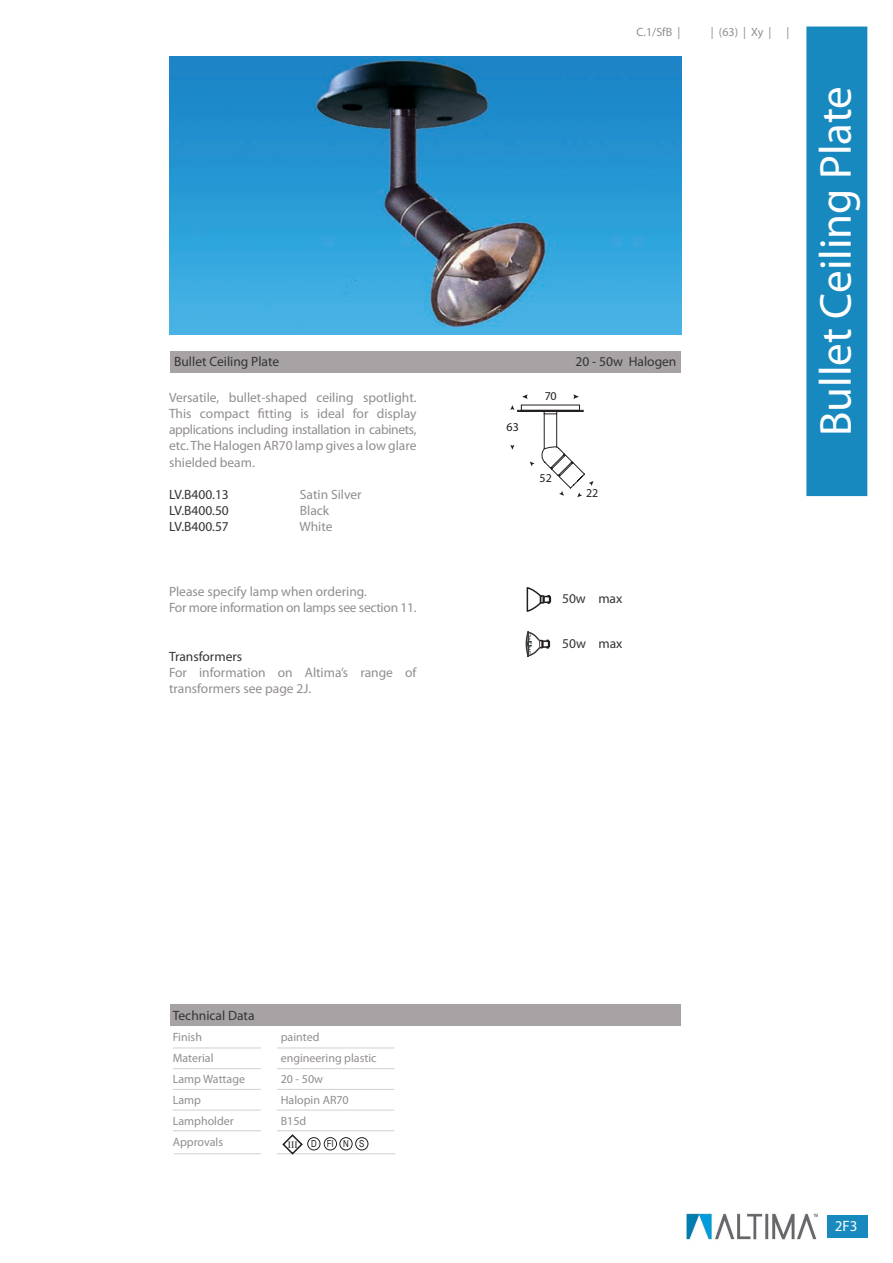
<style>
.page{position:relative;width:893px;height:1263px;background:#fff}
.page>*{position:absolute;margin:0;border:0;box-sizing:border-box;transform-origin:0 0}
.t1{font:45px "Myriad Pro";color:#fff}
.t2{font:15px "Myriad Pro";color:#fff}
.t3{font:13.5px/16.2px "Myriad Pro";color:#928d8f;text-align:justify}
.t4{font:13.5px "Myriad Pro";color:#363433}
.t5{font:13.5px/16.2px "Myriad Pro";letter-spacing:-.02em;color:#928d8f}
.t6{font:12px "Myriad Pro";color:#928d8f}
.t7{font:12px "Myriad Pro";color:#231f20}
.t8{font:9.75px "Arial Narrow";letter-spacing:.985em;color:#231f20}
.t9{font:9.75px "Times New Roman";color:#231f20}
.s1{color:#363433}
</style>
<div class="page">
<img style="left:686px;top:1212px;width:132px;height:28px">
<div style="left:806px;top:27px;width:61px;height:469px;background:#1789bf"></div>
<hr style="left:174px;top:1153px;width:221px;height:1px;background:#cfd1cd">
<div style="left:827px;top:1215px;width:40px;height:22px;background:#1789bf"></div>
<div style="left:170px;top:351px;width:510px;height:21px;background:#a7a3a4"></div>
<img style="left:170px;top:56px;width:511px;height:278px">
<svg style="left:526px;top:587px;width:26px;height:25px"></svg>
<svg style="left:526px;top:631px;width:25px;height:26px"></svg>
<svg style="left:510px;top:394px;width:83px;height:103px"></svg>
<div style="left:170px;top:1004px;width:511px;height:22px;background:#a7a3a4"></div>
<hr style="left:173px;top:1047px;width:221px;height:1px;background:#cfd1cd">
<hr style="left:173px;top:1068px;width:221px;height:1px;background:#cfd1cd">
<hr style="left:173px;top:1089px;width:221px;height:1px;background:#cfd1cd">
<hr style="left:173px;top:1110px;width:221px;height:1px;background:#cfd1cd">
<hr style="left:173px;top:1130px;width:221px;height:1px;background:#cfd1cd">
<div style="left:262px;top:1042px;width:15px;height:118px;background:#fff"></div>
<svg style="left:281px;top:1134px;width:87px;height:21px"></svg>
<p class="t6" style="left:637px;top:24px;width:45px">C.1/SfB |</p>
<p class="t6" style="left:711px;top:24px;width:62px">| (63) | Xy |</p>
<p class="t6" style="left:787px;top:24px;width:4px">|</p>
<p class="t4" style="left:174px;top:353px;width:106px">Bullet Ceiling Plate</p>
<p class="t4" style="left:575px;top:353px;width:102px">20 - 50w Halogen</p>
<p class="t3" style="left:169px;top:389px;width:249px">Versatile, bullet-shaped ceiling spotlight.<br>This compact fitting is ideal for display applications including installation in cabinets, etc. The Halogen AR70 lamp gives a low glare shielded beam.</p>
<p class="t4" style="left:169px;top:486px;width:61px">LV.B400.13</p>
<p class="t3" style="left:300px;top:486px;width:63px">Satin Silver</p>
<p class="t4" style="left:169px;top:502px;width:61px">LV.B400.50</p>
<p class="t3" style="left:300px;top:502px;width:31px">Black</p>
<p class="t4" style="left:169px;top:518px;width:61px">LV.B400.57</p>
<p class="t3" style="left:299px;top:518px;width:35px">White</p>
<p class="t7" style="left:545px;top:388px;width:13px">70</p>
<p class="t7" style="left:507px;top:420px;width:14px">63</p>
<p class="t7" style="left:540px;top:470px;width:14px">52</p>
<p class="t7" style="left:586px;top:485px;width:14px">22</p>
<p class="t5" style="left:169px;top:583px;width:249px">Please specify lamp when ordering.<br>For more information on lamps see section 11.</p>
<p class="t3" style="left:169px;top:648px;width:249px;text-align:left"><span class="s1">Transformers<br></span>For information on Altima’s range of transformers see page 2J.</p>
<p class="t4" style="left:562px;top:590px;width:62px">50w max</p>
<p class="t4" style="left:562px;top:635px;width:62px">50w max</p>
<p class="t1" style="left:808px;top:436px;width:351px;rotate:-90deg">Bullet Ceiling Plate</p>
<p class="t4" style="left:173px;top:1007px;width:83px">Technical Data</p>
<p class="t6" style="left:173px;top:1029px;width:31px">Finish</p>
<p class="t6" style="left:281px;top:1029px;width:40px">painted</p>
<p class="t6" style="left:173px;top:1050px;width:42px">Material</p>
<p class="t6" style="left:281px;top:1050px;width:97px">engineering plastic</p>
<p class="t6" style="left:173px;top:1071px;width:74px">Lamp Wattage</p>
<p class="t6" style="left:281px;top:1071px;width:44px">20 - 50w</p>
<p class="t6" style="left:173px;top:1092px;width:30px">Lamp</p>
<p class="t6" style="left:281px;top:1092px;width:69px">Halopin AR70</p>
<p class="t6" style="left:173px;top:1113px;width:63px">Lampholder</p>
<p class="t6" style="left:281px;top:1113px;width:27px">B15d</p>
<p class="t6" style="left:173px;top:1134px;width:52px">Approvals</p>
<p class="t9" style="left:288px;top:1138px;width:11px">III</p>
<p class="t8" style="left:311px;top:1136px;width:55px">DFINS</p>
<p class="t2" style="left:835px;top:1217px;width:24px">2F3</p>
</div>
